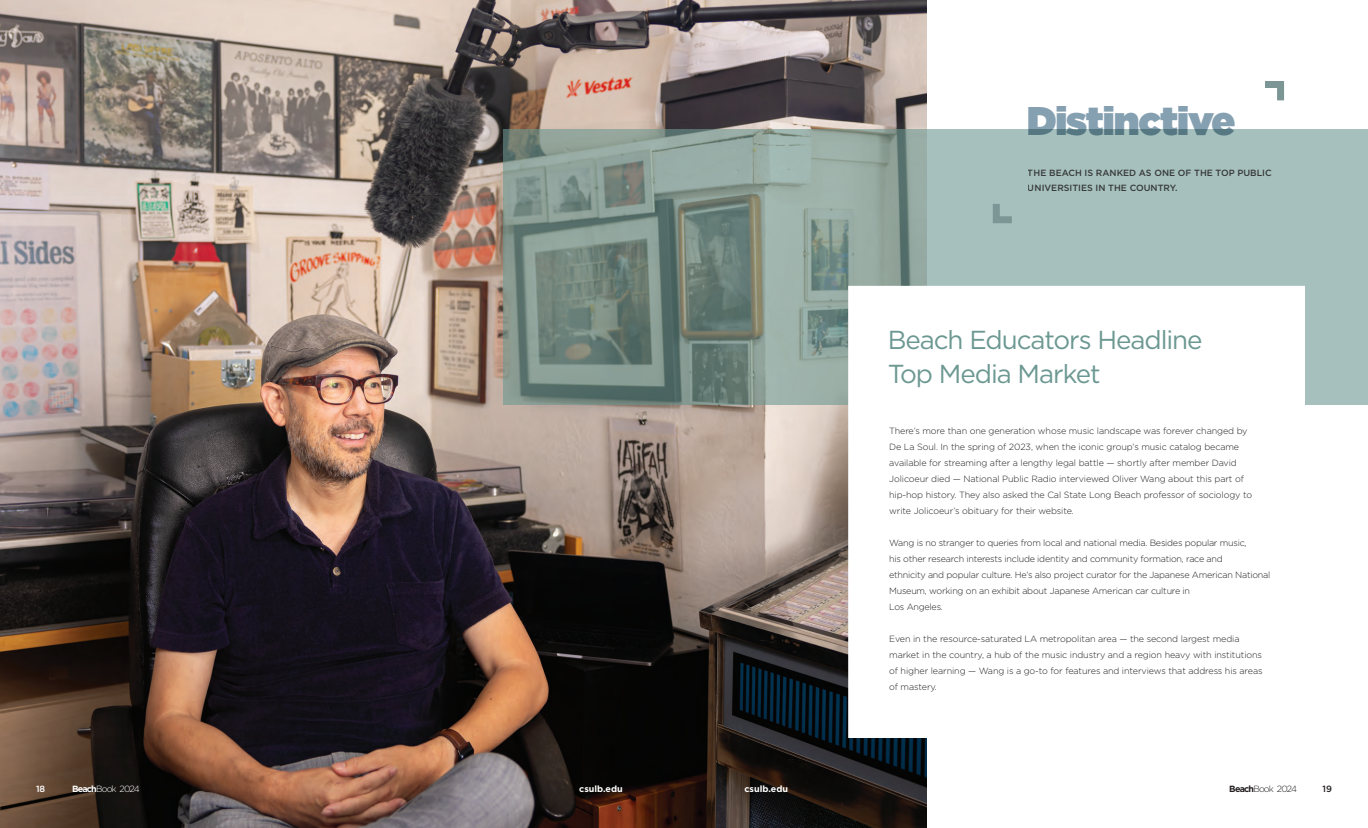
<style>
.page{position:relative;width:1368px;height:828px;background:#fff}
.page>*{position:absolute;margin:0;border:0;box-sizing:border-box;transform-origin:0 0}
.t1{font:900 40px "Gotham HTF";letter-spacing:-.025em;color:#708fa3}
.t2{font:26px/34px "Gotham HTF";letter-spacing:-.04em;color:#6c9892}
.t3{font:300 9px/16px "Gotham HTF";letter-spacing:-.01em;color:#231f20}
.t4{font:500 9px/15px "Gotham HTF";color:#231f20}
.t5{font:700 9px "Gotham HTF";color:#fff}
.t6{font:300 9px "Gotham HTF";letter-spacing:-.09em;color:#fff}
.t7{font:300 9px "Gotham HTF";letter-spacing:-.09em;color:#231f20}
.t8{font:500 9px "Gotham HTF";color:#fff}
.s1{font-weight:700}
</style>
<div class="page">
<img style="left:0;top:0;width:927px;height:828px">
<svg style="left:504px;top:129px;width:864px;height:276px;background:#90a7a0"></svg>
<div style="left:848px;top:286px;width:457px;height:452px;background:#fff"></div>
<svg style="left:1265px;top:81px;width:19px;height:20px"></svg>
<svg style="left:989px;top:197px;width:30px;height:30px"></svg>
<h1 class="t1" style="left:1026px;top:98px;width:211px">Distinctive</h1>
<p class="t4" style="left:1028px;top:165px;width:246px">THE BEACH IS RANKED AS ONE OF THE TOP PUBLIC<br>UNIVERSITIES IN THE COUNTRY.</p>
<h3 class="t2" style="left:888px;top:322px;width:316px">Beach Educators Headline<br>Top Media Market</h3>
<p class="t3" style="left:889px;top:423px;width:365px">There’s more than one generation whose music landscape was forever changed by De La Soul. In the spring of 2023, when the iconic group’s music catalog became available for streaming after a lengthy legal battle — shortly after member David Jolicoeur died — National Public Radio interviewed Oliver Wang about this part of hip-hop history. They also asked the Cal State Long Beach professor of sociology to write Jolicoeur’s obituary for their website.</p>
<p class="t3" style="left:889px;top:535px;width:383px">Wang is no stranger to queries from local and national media. Besides popular music,<br>his other research interests include identity and community formation, race and<br>ethnicity and popular culture. He’s also project curator for the Japanese American National Museum, working on an exhibit about Japanese American car culture in<br>Los Angeles.</p>
<p class="t3" style="left:889px;top:631px;width:375px">Even in the resource-saturated LA metropolitan area — the second largest media market in the country, a hub of the music industry and a region heavy with institutions of higher learning — Wang is a go-to for features and interviews that address his areas of mastery.</p>
<p class="t8" style="left:36px;top:784px;width:11px">18</p>
<p class="t6" style="left:72px;top:784px;width:69px"><span class="s1">Beach</span>Book 2024</p>
<p class="t5" style="left:579px;top:784px;width:45px">csulb.edu</p>
<p class="t5" style="left:744px;top:784px;width:45px">csulb.edu</p>
<p class="t7" style="left:1229px;top:784px;width:69px"><span class="s1">Beach</span>Book 2024</p>
<p class="t4" style="left:1323px;top:781px;width:11px">19</p>
</div>
